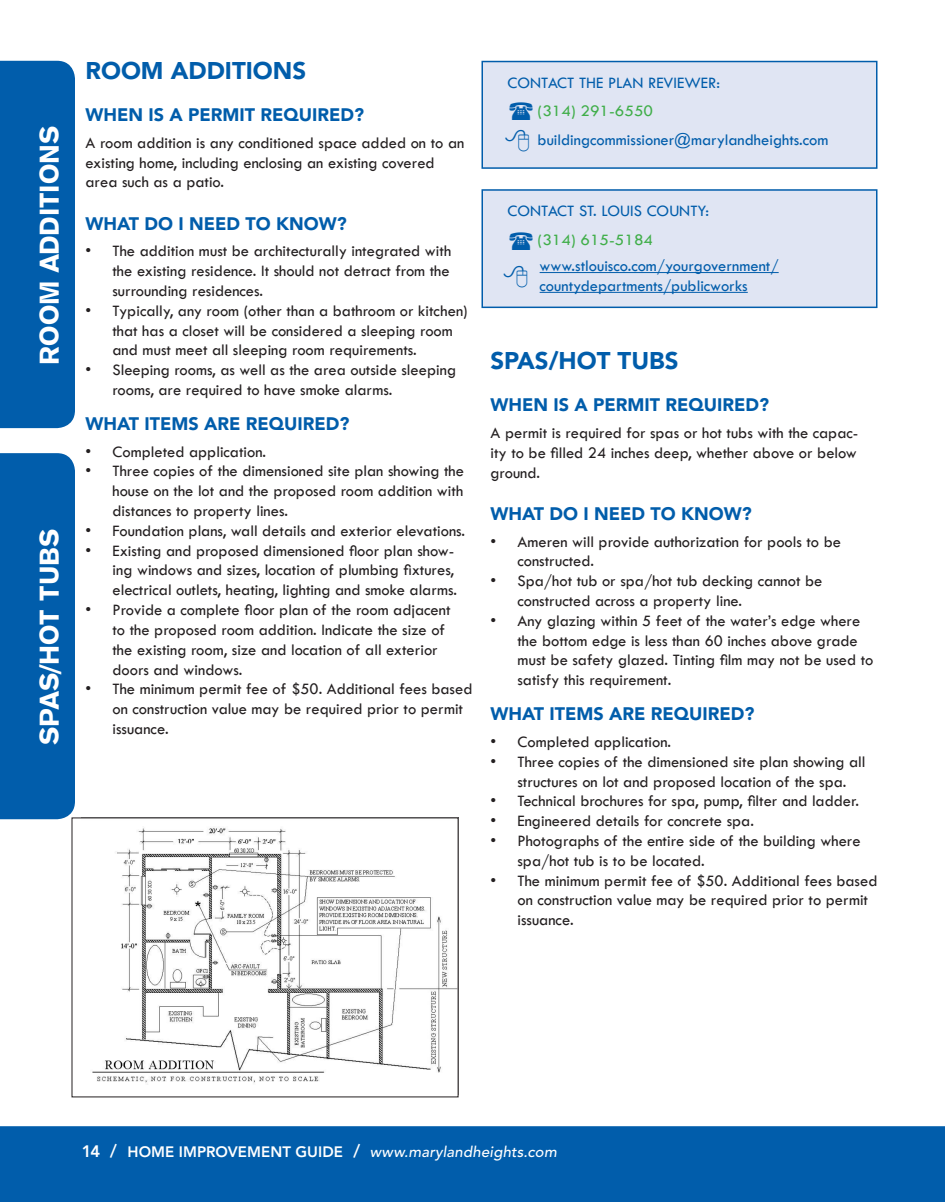
<style>
.page{position:relative;width:945px;height:1202px;background:#fff}
.page>*{position:absolute;margin:0;border:0;box-sizing:border-box;transform-origin:0 0}
.t1{font:27px "Gothic 725 BT Black A";color:#fff}
.t2{font:900 24px "Avenir LT Std";color:#015dab}
.t3{font:900 18px "Avenir LT Std";color:#015dab}
.t4{font:16.5px/19.8px "Tw Cen";color:#231f20}
.t5{font:16.5px/19.8px "Tw Cen";color:#015dab}
.t6{font:16.5px "Tw Cen";color:#40ae49;scale:1.05 1}
.t7{font:italic 500 15px "Avenir LT Std";letter-spacing:.01em;color:#fff}
.s1{font-weight:800;font-style:normal;font-size:16.5px}
.s2{font-weight:800;font-style:normal;font-size:17.4px}
.s3{font-weight:800;font-style:normal}
</style>
<div class="page">
<div style="left:482px;top:61px;width:396px;height:108px;background:#e0e5f3;border:2px solid #015dab"></div>
<div style="left:482px;top:189px;width:396px;height:119px;background:#e0e5f3;border:2px solid #015dab"></div>
<hr style="left:540px;top:272px;width:239px;height:1px;background:#015dab">
<hr style="left:540px;top:292px;width:208px;height:1px;background:#015dab">
<img style="left:92px;top:828px;width:364px;height:257px">
<div style="left:0;top:1126px;width:945px;height:76px;background:#015dab"></div>
<div style="left:0;top:61px;width:75px;height:367px;background:#015dab"></div>
<div style="left:0;top:453px;width:75px;height:366px;background:#015dab"></div>
<p class="t1" style="left:33px;top:364px;width:240px;rotate:-90deg">ROOM ADDITIONS</p>
<p class="t1" style="left:33px;top:745px;width:217px;rotate:-90deg">SPAS/HOT TUBS</p>
<p class="t2" style="left:86px;top:56px;width:222px">ROOM ADDITIONS</p>
<p class="t3" style="left:86px;top:104px;width:280px">WHEN IS A PERMIT REQUIRED?</p>
<p class="t4" style="left:86px;top:133px;width:380px">A room addition is any conditioned space added on to an existing home, including enclosing an existing covered area such as a patio.</p>
<p class="t3" style="left:86px;top:212px;width:263px">WHAT DO I NEED TO KNOW?</p>
<p class="t4" style="left:112px;top:241px;width:340px;text-align:justify;text-indent:-27px">• The addition must be architecturally integrated with the existing residence. It should not detract from the surrounding residences.</p>
<p class="t4" style="left:112px;top:300px;width:357px;text-indent:-27px">• Typically, any room (other than a bathroom or kitchen) that has a closet will be considered a sleeping room and must meet all sleeping room requirements.</p>
<p class="t4" style="left:112px;top:360px;width:345px;text-indent:-27px">• Sleeping rooms, as well as the area outside sleeping rooms, are required to have smoke alarms.</p>
<p class="t3" style="left:86px;top:413px;width:266px">WHAT ITEMS ARE REQUIRED?</p>
<p class="t4" style="left:86px;top:441px;width:182px">• Completed application.</p>
<p class="t4" style="left:112px;top:461px;width:353px;text-align:justify;text-indent:-27px">• Three copies of the dimensioned site plan showing the house on the lot and the proposed room addition with distances to property lines.</p>
<p class="t4" style="left:86px;top:520px;width:381px">• Foundation plans, wall details and exterior elevations.</p>
<p class="t4" style="left:112px;top:540px;width:346px;text-indent:-27px">• Existing and proposed dimensioned floor plan show&shy;ing windows and sizes, location of plumbing fixtures, electrical outlets, heating, lighting and smoke alarms.</p>
<p class="t4" style="left:112px;top:600px;width:340px;text-indent:-27px">• Provide a complete floor plan of the room adjacent to the proposed room addition. Indicate the size of the existing room, size and location of all exterior doors and windows.</p>
<p class="t4" style="left:112px;top:679px;width:361px;text-indent:-27px">• The minimum permit fee of $50. Additional fees based on construction value may be required prior to permit issuance.</p>
<p class="t5" style="left:507px;top:73px;width:214px">CONTACT THE PLAN REVIEWER:</p>
<p class="t6" style="left:538px;top:101px;width:112px">(314) 291-6550</p>
<p class="t5" style="left:538px;top:130px;width:292px">buildingcommissioner@marylandheights.com</p>
<p class="t5" style="left:507px;top:201px;width:203px">CONTACT ST. LOUIS COUNTY:</p>
<p class="t6" style="left:538px;top:230px;width:112px">(314) 615-5184</p>
<p class="t5" style="left:540px;top:256px;width:241px">www.stlouisco.com/yourgovernment/ countydepartments/publicworks</p>
<p class="t2" style="left:490px;top:346px;width:189px">SPAS/HOT TUBS</p>
<p class="t3" style="left:490px;top:394px;width:280px">WHEN IS A PERMIT REQUIRED?</p>
<p class="t4" style="left:490px;top:423px;width:369px;text-align:justify">A permit is required for spas or hot tubs with the capac&shy;ity to be filled 24 inches deep, whether above or below ground.</p>
<p class="t3" style="left:490px;top:503px;width:263px">WHAT DO I NEED TO KNOW?</p>
<p class="t4" style="left:518px;top:531px;width:325px;text-indent:-27px">• Ameren will provide authorization for pools to be constructed.</p>
<p class="t4" style="left:518px;top:571px;width:306px;text-indent:-27px">• Spa/hot tub or spa/hot tub decking cannot be constructed across a property line.</p>
<p class="t4" style="left:518px;top:610px;width:357px;text-indent:-27px">• Any glazing within 5 feet of the water’s edge where the bottom edge is less than 60 inches above grade must be safety glazed. Tinting film may not be used to satisfy this requirement.</p>
<p class="t3" style="left:490px;top:703px;width:266px">WHAT ITEMS ARE REQUIRED?</p>
<p class="t4" style="left:490px;top:731px;width:182px">• Completed application.</p>
<p class="t4" style="left:490px;top:751px;width:376px;text-align:center">• Three copies of the dimensioned site plan showing all structures on lot and proposed location of the spa.</p>
<p class="t4" style="left:490px;top:791px;width:370px">• Technical brochures for spa, pump, filter and ladder.</p>
<p class="t4" style="left:490px;top:811px;width:265px">• Engineered details for concrete spa.</p>
<p class="t4" style="left:518px;top:830px;width:345px;text-indent:-27px">• Photographs of the entire side of the building where spa/hot tub is to be located.</p>
<p class="t4" style="left:518px;top:870px;width:361px;text-indent:-27px">• The minimum permit fee of $50. Additional fees based on construction value may be required prior to permit issuance.</p>
<p class="t7" style="left:82px;top:1143px;width:476px"><span class="s1">14</span> <span class="s2">/</span> <span class="s3">HOME IMPROVEMENT GUIDE</span> <span class="s2">/</span> www.marylandheights.com</p>
</div>
